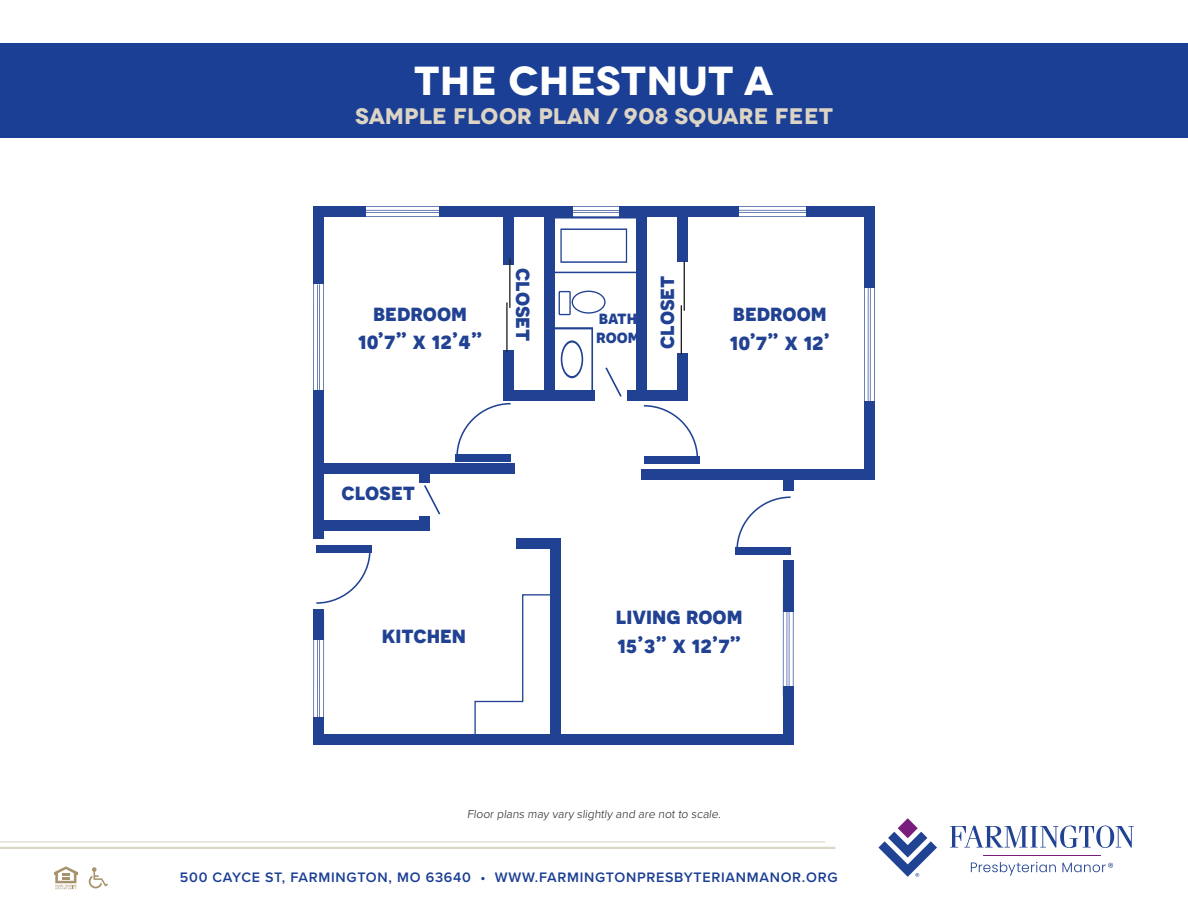
<style>
.page{position:relative;width:1188px;height:918px;background:#fff}
.page>*{position:absolute;margin:0;border:0;box-sizing:border-box;transform-origin:0 0}
.Paragraph_Style_2{font:700 40.5px "Novecentowide";letter-spacing:.01em;color:#fff}
.t1{font:700 23.7px/28.5px "Novecentosans";color:#214292}
.Paragraph_Style_2-2{font:700 22.5px "Novecentowide";letter-spacing:.01em;color:#dcd4c5}
.t2{font:700 18.45px/18.5px "Novecentosans";color:#214292}
.t3{font:600 14.25px "Proxima Nova";letter-spacing:.05em;color:#1b3f94}
.t4{font:300 12px "Proxima Nova";color:#231f20}
</style>
<div class="page">
<div style="left:0;top:43px;width:1188px;height:95px;background:#1b3f94"></div>
<svg style="left:54px;top:866px;width:24px;height:23px"></svg>
<svg style="left:89px;top:867px;width:19px;height:21px"></svg>
<hr style="left:0;top:841px;width:825px;height:1px;background:#a7996e">
<hr style="left:0;top:847px;width:835px;height:2px;background:#a7996e">
<hr style="left:983px;top:855px;width:118px;height:1px;background:#781d7d">
<svg style="left:971px;top:862px;width:85px;height:14px"></svg>
<svg style="left:1062px;top:863px;width:51px;height:9px"></svg>
<svg style="left:878px;top:818px;width:59px;height:59px"></svg>
<svg style="left:950px;top:826px;width:184px;height:22px"></svg>
<div style="left:313px;top:717px;width:11px;height:28px;background:#214292"></div>
<div style="left:516px;top:538px;width:45px;height:11px;background:#214292"></div>
<div style="left:550px;top:538px;width:11px;height:203px;background:#214292"></div>
<div style="left:313px;top:734px;width:481px;height:11px;background:#214292"></div>
<div style="left:783px;top:686px;width:11px;height:59px;background:#214292"></div>
<div style="left:313px;top:609px;width:11px;height:31px;background:#214292"></div>
<div style="left:313px;top:390px;width:11px;height:149px;background:#214292"></div>
<div style="left:313px;top:206px;width:11px;height:78px;background:#214292"></div>
<div style="left:314px;top:463px;width:201px;height:11px;background:#214292"></div>
<div style="left:317px;top:520px;width:113px;height:11px;background:#214292"></div>
<div style="left:419px;top:516px;width:11px;height:15px;background:#214292"></div>
<div style="left:419px;top:468px;width:11px;height:14px;background:#214292"></div>
<div style="left:313px;top:206px;width:53px;height:11px;background:#214292"></div>
<div style="left:440px;top:206px;width:133px;height:11px;background:#214292"></div>
<div style="left:503px;top:212px;width:11px;height:53px;background:#214292"></div>
<div style="left:503px;top:350px;width:11px;height:50px;background:#214292"></div>
<div style="left:544px;top:210px;width:11px;height:187px;background:#214292"></div>
<div style="left:503px;top:390px;width:91px;height:10px;background:#214292"></div>
<div style="left:627px;top:390px;width:61px;height:11px;background:#214292"></div>
<div style="left:678px;top:353px;width:10px;height:47px;background:#214292"></div>
<div style="left:678px;top:215px;width:10px;height:47px;background:#214292"></div>
<div style="left:636px;top:212px;width:11px;height:182px;background:#214292"></div>
<div style="left:619px;top:206px;width:120px;height:11px;background:#214292"></div>
<div style="left:806px;top:206px;width:69px;height:11px;background:#214292"></div>
<div style="left:864px;top:206px;width:11px;height:81px;background:#214292"></div>
<div style="left:864px;top:402px;width:11px;height:78px;background:#214292"></div>
<div style="left:642px;top:469px;width:233px;height:11px;background:#214292"></div>
<div style="left:783px;top:560px;width:11px;height:52px;background:#214292"></div>
<hr style="left:793px;top:588px;width:1px;height:108px;background:#214292">
<hr style="left:783px;top:588px;width:1px;height:108px;background:#214292">
<hr style="left:789px;top:589px;width:1px;height:108px;background:#214292">
<hr style="left:787px;top:589px;width:1px;height:108px;background:#214292">
<div style="left:783px;top:476px;width:11px;height:15px;background:#214292"></div>
<svg style="left:559px;top:291px;width:47px;height:24px"></svg>
<svg style="left:555px;top:217px;width:81px;height:56px"></svg>
<svg style="left:644px;top:405px;width:54px;height:51px"></svg>
<div style="left:644px;top:456px;width:55px;height:8px;background:#214292"></div>
<svg style="left:555px;top:327px;width:38px;height:63px"></svg>
<svg style="left:316px;top:553px;width:55px;height:51px"></svg>
<div style="left:316px;top:545px;width:56px;height:8px;background:#214292"></div>
<svg style="left:456px;top:403px;width:55px;height:51px"></svg>
<div style="left:455px;top:454px;width:56px;height:8px;background:#214292"></div>
<svg style="left:736px;top:496px;width:55px;height:51px"></svg>
<div style="left:735px;top:547px;width:56px;height:8px;background:#214292"></div>
<svg style="left:605px;top:367px;width:17px;height:30px"></svg>
<svg style="left:424px;top:485px;width:16px;height:30px"></svg>
<hr style="left:681px;top:305px;width:1px;height:50px;background:#231f20">
<hr style="left:684px;top:261px;width:1px;height:50px;background:#231f20">
<hr style="left:874px;top:275px;width:1px;height:132px;background:#214292">
<hr style="left:864px;top:276px;width:1px;height:130px;background:#214292">
<hr style="left:870px;top:277px;width:1px;height:131px;background:#214292">
<hr style="left:868px;top:277px;width:1px;height:131px;background:#214292">
<hr style="left:726px;top:216px;width:108px;height:1px;background:#214292">
<hr style="left:726px;top:206px;width:107px;height:1px;background:#214292">
<hr style="left:725px;top:212px;width:108px;height:1px;background:#214292">
<hr style="left:725px;top:210px;width:107px;height:1px;background:#214292">
<hr style="left:566px;top:216px;width:56px;height:1px;background:#214292">
<hr style="left:566px;top:206px;width:56px;height:1px;background:#214292">
<hr style="left:565px;top:212px;width:57px;height:1px;background:#214292">
<hr style="left:566px;top:210px;width:56px;height:1px;background:#214292">
<hr style="left:352px;top:216px;width:108px;height:1px;background:#214292">
<hr style="left:353px;top:206px;width:107px;height:1px;background:#214292">
<hr style="left:351px;top:212px;width:108px;height:1px;background:#214292">
<hr style="left:351px;top:210px;width:108px;height:1px;background:#214292">
<hr style="left:323px;top:283px;width:1px;height:108px;background:#214292">
<hr style="left:313px;top:283px;width:1px;height:108px;background:#214292">
<hr style="left:319px;top:284px;width:1px;height:108px;background:#214292">
<hr style="left:317px;top:285px;width:1px;height:107px;background:#214292">
<hr style="left:323px;top:614px;width:1px;height:108px;background:#214292">
<hr style="left:313px;top:614px;width:1px;height:107px;background:#214292">
<hr style="left:319px;top:615px;width:1px;height:108px;background:#214292">
<hr style="left:317px;top:615px;width:1px;height:107px;background:#214292">
<svg style="left:474px;top:594px;width:76px;height:140px"></svg>
<hr style="left:509px;top:259px;width:2px;height:49px;background:#231f20">
<hr style="left:506px;top:302px;width:2px;height:50px;background:#231f20">
<p class="Paragraph_Style_2" style="left:415px;top:56px;width:360px">THE CHESTNUT A</p>
<p class="Paragraph_Style_2-2" style="left:355px;top:102px;width:479px">SAMPLE FLOOR PLAN / 908 SQUARE FEET</p>
<p class="t1" style="left:539px;top:268px;width:75px;rotate:90deg">closet</p>
<p class="t1" style="left:358px;top:298px;width:126px;text-align:center">bedroom<br>10’7” x 12’4”</p>
<p class="t2" style="left:596px;top:308px;width:45px">bath room</p>
<p class="t1" style="left:651px;top:349px;width:75px;rotate:-90deg">closet</p>
<p class="t1" style="left:342px;top:477px;width:75px">closet</p>
<p class="t1" style="left:730px;top:298px;width:102px">bedroom<br>10’7” x 12’</p>
<p class="t1" style="left:382px;top:619px;width:86px">kitchen</p>
<p class="t1" style="left:616px;top:601px;width:128px">living room<br>15’3” x 12’7”</p>
<p class="t4" style="left:467px;top:805px;width:257px">Floor plans may vary slightly and are not to scale.</p>
<p class="t3" style="left:180px;top:866px;width:659px">500 CAYCE ST, FARMINGTON, MO 63640 • WWW.FARMINGTONPRESBYTERIANMANOR.ORG</p>
</div>
